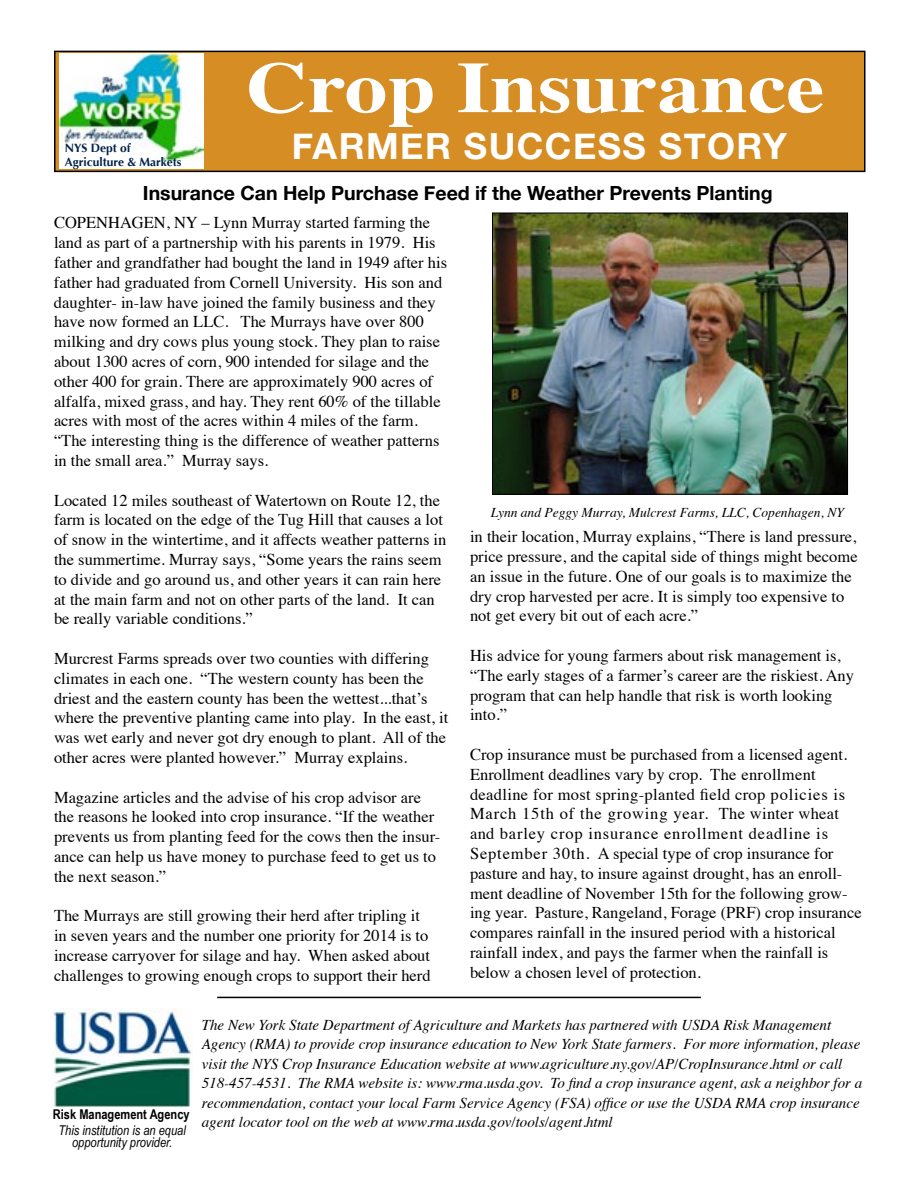
<style>
.page{position:relative;width:918px;height:1188px;background:#fff}
.page>*{position:absolute;margin:0;border:0;box-sizing:border-box;transform-origin:0 0}
.t1{font:700 72px "Times";color:#fff;scale:1.19 1}
.t2{font:700 36px "Helvetica Neue";letter-spacing:.04em;color:#fff}
.t3{font:700 19.5px "Helvetica Neue";color:#000}
.t4{font:16.5px/19.8px "Times";color:#000}
.t5{font:italic 15px/19.5px "Times";color:#000}
.t6{font:italic 13.5px "Times";color:#000}
.t7{font:italic 13.5px/12px "Arial Narrow";color:#000;text-align:center}
.t8{font:700 13.5px "Arial Narrow";color:#000}
.t9{font:700 12px/13.5px "Optima";color:#01224a}
</style>
<div class="page">
<hr style="left:217px;top:997px;width:484px;height:1px;background:#000">
<div style="left:55px;top:51px;width:810px;height:120px;background:#d68d24"></div>
<div style="left:54px;top:51px;width:812px;height:121px;border:2px solid #000"></div>
<div style="left:59px;top:139px;width:145px;height:30px;background:#fff"></div>
<img style="left:53px;top:1008px;width:139px;height:99px">
<img style="left:494px;top:215px;width:352px;height:278px">
<div style="left:492px;top:213px;width:356px;height:282px;border:1px solid #000"></div>
<img style="left:59px;top:53px;width:144px;height:108px">
<p class="t9" style="left:65px;top:141px;width:118px">NYS Dept of<br>Agriculture &amp; Markets</p>
<h1 class="t1" style="left:246px;top:19px;width:488px">Crop Insurance</h1>
<h2 class="t2" style="left:292px;top:124px;width:496px">FARMER SUCCESS STORY</h2>
<p class="t3" style="left:143px;top:181px;width:631px">Insurance Can Help Purchase Feed if the Weather Prevents Planting</p>
<p class="t4" style="left:54px;top:212px;width:395px">COPENHAGEN, NY – Lynn Murray started farming the land as part of a partnership with his parents in 1979. His father and grandfather had bought the land in 1949 after his father had graduated from Cornell University. His son and daughter- in-law have joined the family business and they have now formed an LLC. The Murrays have over 800 milking and dry cows plus young stock. They plan to raise about 1300 acres of corn, 900 intended for silage and the other 400 for grain. There are approximately 900 acres of alfalfa, mixed grass, and hay. They rent 60% of the tillable acres with most of the acres within 4 miles of the farm. “The interesting thing is the difference of weather patterns in the small area.” Murray says.</p>
<p class="t4" style="left:54px;top:489px;width:394px">Located 12 miles southeast of Watertown on Route 12, the farm is located on the edge of the Tug Hill that causes a lot of snow in the wintertime, and it affects weather patterns in the summertime. Murray says, “Some years the rains seem to divide and go around us, and other years it can rain here at the main farm and not on other parts of the land. It can be really variable conditions.”</p>
<p class="t4" style="left:54px;top:647px;width:396px">Murcrest Farms spreads over two counties with differing climates in each one. “The western county has been the driest and the eastern county has been the wettest...that’s where the preventive planting came into play. In the east, it was wet early and never got dry enough to plant. All of the other acres were planted however.” Murray explains.</p>
<p class="t4" style="left:54px;top:786px;width:388px">Magazine articles and the advise of his crop advisor are the reasons he looked into crop insurance. “If the weather prevents us from planting feed for the cows then the insur&shy;ance can help us have money to purchase feed to get us to the next season.”</p>
<p class="t4" style="left:54px;top:905px;width:378px">The Murrays are still growing their herd after tripling it in seven years and the number one priority for 2014 is to increase carryover for silage and hay. When asked about challenges to growing enough crops to support their herd</p>
<p class="t6" style="left:491px;top:501px;width:355px">Lynn and Peggy Murray, Mulcrest Farms, LLC, Copenhagen, NY</p>
<p class="t4" style="left:470px;top:525px;width:389px">in their location, Murray explains, “There is land pressure, price pressure, and the capital side of things might become an issue in the future. One of our goals is to maximize the dry crop harvested per acre. It is simply too expensive to not get every bit out of each acre.”</p>
<p class="t4" style="left:470px;top:644px;width:386px">His advice for young farmers about risk management is, “The early stages of a farmer’s career are the riskiest. Any program that can help handle that risk is worth looking into.”</p>
<p class="t4" style="left:470px;top:743px;width:393px">Crop insurance must be purchased from a licensed agent.<br>Enrollment deadlines vary by crop. The enrollment deadline for most spring-planted field crop policies is March 15th of the growing year. The winter wheat and barley crop insurance enrollment deadline is September 30th. A special type of crop insurance for pasture and hay, to insure against drought, has an enroll&shy;ment deadline of November 15th for the following grow&shy;ing year. Pasture, Rangeland, Forage (PRF) crop insurance compares rainfall in the insured period with a historical rainfall index, and pays the farmer when the rainfall is below a chosen level of protection.</p>
<p class="t8" style="left:53px;top:1104px;width:138px">Risk Management Agency</p>
<p class="t7" style="left:59px;top:1124px;width:129px">This institution is an equal opportunity provider.</p>
<p class="t5" style="left:202px;top:1014px;width:662px">The New York State Department of Agriculture and Markets has partnered with USDA Risk Management Agency (RMA) to provide crop insurance education to New York State farmers. For more information, please visit the NYS Crop Insurance Education website at www.agriculture.ny.gov/AP/CropInsurance.html or call 518-457-4531. The RMA website is: www.rma.usda.gov. To find a crop insurance agent, ask a neighbor for a recommendation, contact your local Farm Service Agency (FSA) office or use the USDA RMA crop insurance agent locator tool on the web at www.rma.usda.gov/tools/agent.html</p>
</div>
